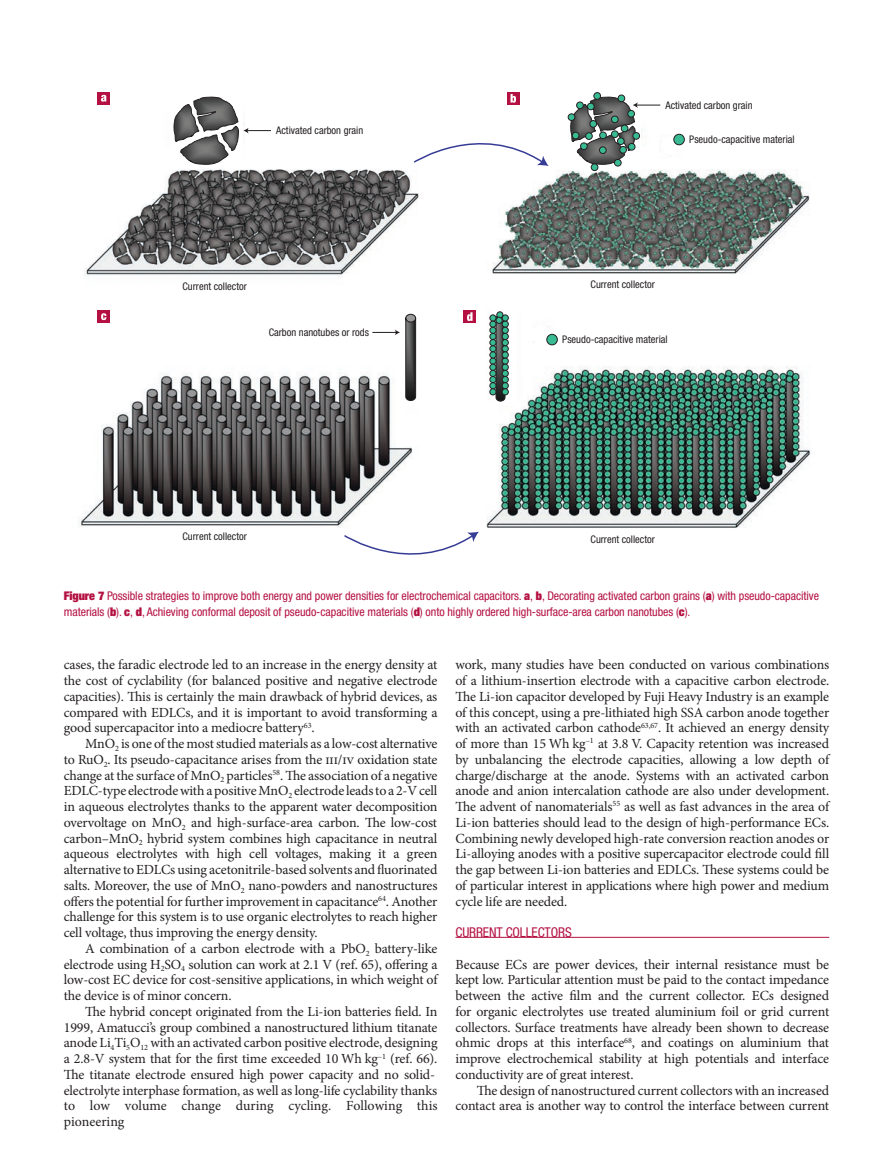
<style>
.page{position:relative;width:893px;height:1174px;background:#fff}
.page>*{position:absolute;margin:0;border:0;box-sizing:border-box;transform-origin:0 0}
.t1{font:13.95px/15.8px "Minion Pro";letter-spacing:-.01em;color:#231f20;text-align:justify}
.t2{font:condensed 13.5px "Helvetica Neue";letter-spacing:-.01em;color:#b41142}
.t3{font:condensed 12px/15.8px "Helvetica Neue";letter-spacing:-.005em;color:#b41142}
.t4{font:condensed 10.5px "Helvetica Neue";color:#231f20}
.s1{font-weight:900;font-stretch:expanded}
</style>
<div class="page">
<hr style="left:455px;top:937px;width:374px;height:1px;background:#b41142">
<img style="left:78px;top:104px;width:733px;height:424px">
<div style="left:531px;top:325px;width:19px;height:19px;background:#fff;border-radius:50%"></div>
<div style="left:661px;top:136px;width:19px;height:19px;background:#fff;border-radius:50%"></div>
<div style="left:494px;top:308px;width:23px;height:98px;background:#fff"></div>
<div style="left:400px;top:308px;width:23px;height:98px;background:#fff"></div>
<div style="left:489px;top:357px;width:7px;height:7px;border:1px solid #231f20;border-radius:50%"></div>
<div style="left:489px;top:345px;width:7px;height:7px;border:1px solid #231f20;border-radius:50%"></div>
<div style="left:489px;top:370px;width:7px;height:7px;border:1px solid #231f20;border-radius:50%"></div>
<div style="left:489px;top:382px;width:7px;height:7px;border:1px solid #231f20;border-radius:50%"></div>
<div style="left:489px;top:364px;width:7px;height:7px;border:1px solid #231f20;border-radius:50%"></div>
<div style="left:489px;top:351px;width:7px;height:7px;border:1px solid #231f20;border-radius:50%"></div>
<div style="left:489px;top:376px;width:7px;height:7px;border:1px solid #231f20;border-radius:50%"></div>
<div style="left:489px;top:388px;width:7px;height:7px;border:1px solid #231f20;border-radius:50%"></div>
<div style="left:502px;top:357px;width:7px;height:7px;border:1px solid #231f20;border-radius:50%"></div>
<div style="left:502px;top:345px;width:7px;height:7px;border:1px solid #231f20;border-radius:50%"></div>
<div style="left:502px;top:370px;width:7px;height:7px;border:1px solid #231f20;border-radius:50%"></div>
<div style="left:502px;top:382px;width:7px;height:7px;border:1px solid #231f20;border-radius:50%"></div>
<div style="left:502px;top:364px;width:7px;height:7px;border:1px solid #231f20;border-radius:50%"></div>
<div style="left:502px;top:351px;width:7px;height:7px;border:1px solid #231f20;border-radius:50%"></div>
<div style="left:502px;top:376px;width:7px;height:7px;border:1px solid #231f20;border-radius:50%"></div>
<div style="left:502px;top:388px;width:7px;height:7px;border:1px solid #231f20;border-radius:50%"></div>
<div style="left:489px;top:333px;width:7px;height:7px;border:1px solid #231f20;border-radius:50%"></div>
<div style="left:489px;top:339px;width:7px;height:7px;border:1px solid #231f20;border-radius:50%"></div>
<div style="left:502px;top:333px;width:7px;height:7px;border:1px solid #231f20;border-radius:50%"></div>
<div style="left:502px;top:339px;width:7px;height:7px;border:1px solid #231f20;border-radius:50%"></div>
<div style="left:489px;top:321px;width:7px;height:6px;border:1px solid #231f20;border-radius:50%"></div>
<div style="left:489px;top:327px;width:7px;height:7px;border:1px solid #231f20;border-radius:50%"></div>
<div style="left:502px;top:321px;width:7px;height:6px;border:1px solid #231f20;border-radius:50%"></div>
<div style="left:502px;top:327px;width:7px;height:7px;border:1px solid #231f20;border-radius:50%"></div>
<div style="left:489px;top:314px;width:7px;height:7px;border:1px solid #231f20;border-radius:50%"></div>
<div style="left:502px;top:314px;width:7px;height:7px;border:1px solid #231f20;border-radius:50%"></div>
<div style="left:496px;top:311px;width:7px;height:7px;border:1px solid #231f20;border-radius:50%"></div>
<svg style="left:490px;top:312px;width:18px;height:90px;background:#477466"></svg>
<div style="left:496px;top:317px;width:7px;height:7px;border:1px solid #231f20;border-radius:50%"></div>
<div style="left:547px;top:334px;width:10px;height:11px;background:#38bb93;border-radius:50%"></div>
<div style="left:546px;top:334px;width:12px;height:11px;border:1px solid #231f20;border-radius:50%"></div>
<div style="left:674px;top:134px;width:10px;height:11px;background:#38bb93;border-radius:50%"></div>
<div style="left:673px;top:134px;width:12px;height:11px;border:1px solid #231f20;border-radius:50%"></div>
<div style="left:170px;top:92px;width:73px;height:75px;background:#fff"></div>
<div style="left:97px;top:92px;width:13px;height:13px;background:#b41142"></div>
<svg style="left:101px;top:95px;width:6px;height:7px"></svg>
<div style="left:507px;top:92px;width:13px;height:13px;background:#b41142"></div>
<svg style="left:510px;top:94px;width:6px;height:9px"></svg>
<div style="left:97px;top:310px;width:13px;height:13px;background:#b41142"></div>
<svg style="left:101px;top:313px;width:5px;height:7px"></svg>
<div style="left:463px;top:310px;width:13px;height:13px;background:#b41142"></div>
<svg style="left:467px;top:312px;width:6px;height:9px"></svg>
<svg style="left:173px;top:96px;width:98px;height:69px"></svg>
<svg style="left:372px;top:313px;width:44px;height:88px"></svg>
<svg style="left:566px;top:92px;width:94px;height:80px"></svg>
<svg style="left:413px;top:121px;width:136px;height:45px"></svg>
<svg style="left:344px;top:531px;width:135px;height:24px"></svg>
<p class="t4" style="left:276px;top:125px;width:89px">Activated carbon grain</p>
<p class="t4" style="left:665px;top:99px;width:89px">Activated carbon grain</p>
<p class="t4" style="left:689px;top:133px;width:107px">Pseudo-capacitive material</p>
<p class="t4" style="left:182px;top:281px;width:66px">Current collector</p>
<p class="t4" style="left:590px;top:278px;width:66px">Current collector</p>
<p class="t4" style="left:269px;top:326px;width:102px">Carbon nanotubes or rods</p>
<p class="t4" style="left:562px;top:334px;width:107px">Pseudo-capacitive material</p>
<p class="t4" style="left:182px;top:530px;width:66px">Current collector</p>
<p class="t4" style="left:590px;top:533px;width:66px">Current collector</p>
<p class="t3" style="left:64px;top:587px;width:757px"><span class="s1">Figure 7</span> Possible strategies to improve both energy and power densities for electrochemical capacitors. <span class="s1">a</span>, <span class="s1">b</span>, Decorating activated carbon grains (<span class="s1">a</span>) with pseudo-capacitive materials (<span class="s1">b</span>). <span class="s1">c</span>, <span class="s1">d</span>, Achieving conformal deposit of pseudo-capacitive materials (<span class="s1">d</span>) onto highly ordered high-surface-area carbon nanotubes (<span class="s1">c</span>).</p>
<p class="t1" style="left:64px;top:657px;width:375px">cases, the faradic electrode led to an increase in the energy density at the cost of cyclability (for balanced positive and negative electrode capacities). This is certainly the main drawback of hybrid devices, as compared with EDLCs, and it is important to avoid transforming a good supercapacitor into a mediocre battery<sup>63</sup>.</p>
<p class="t1" style="left:64px;top:735px;width:375px;text-indent:21px">MnO<sub>2</sub> is one of the most studied materials as a low-cost alternative to RuO<sub>2</sub>. Its pseudo-capacitance arises from the iii/iv oxidation state change at the surface of MnO<sub>2</sub> particles<sup>58</sup>. The association of a negative EDLC-type electrodewithapositiveMnO<sub>2</sub> electrode leadstoa 2-Vcell in aqueous electrolytes thanks to the apparent water decomposition overvoltage on MnO<sub>2</sub> and high-surface-area carbon. The low-cost carbon–MnO<sub>2</sub> hybrid system combines high capacitance in neutral aqueous electrolytes with high cell voltages, making it a green alternative to EDLCs using acetonitrile-based solvents and fluorinated salts. Moreover, the use of MnO<sub>2</sub> nano-powders and nanostructures offers the potential for further improvement in capacitance<sup>64</sup>. Another challenge for this system is to use organic electrolytes to reach higher cell voltage, thus improving the energy density.</p>
<p class="t1" style="left:64px;top:940px;width:375px;text-indent:21px">A combination of a carbon electrode with a PbO<sub>2</sub> battery-like electrode using H<sub>2</sub>SO<sub>4</sub> solution can work at 2.1 V (ref. 65), offering a low-cost EC device for cost-sensitive applications, in which weight of the device is of minor concern.</p>
<p class="t1" style="left:64px;top:1003px;width:375px;text-align:left;text-indent:21px">The hybrid concept originated from the Li-ion batteries field. In 1999, Amatucci’s group combined a nanostructured lithium titanate anode Li<sub>4</sub>Ti<sub>5</sub>O<sub>12</sub> with an activated carbon positive electrode, designing a 2.8-V system that for the first time exceeded 10 Wh kg<sup>–1</sup> (ref. 66).<br>The titanate electrode ensured high power capacity and no solid&shy;electrolyte interphase formation, as well as long-life cyclability thanks to low volume change during cycling. Following this pioneering</p>
<p class="t1" style="left:455px;top:657px;width:375px">work, many studies have been conducted on various combinations of a lithium-insertion electrode with a capacitive carbon electrode.<br>The Li-ion capacitor developed by Fuji Heavy Industry is an example of this concept, using a pre-lithiated high SSA carbon anode together with an activated carbon cathode<sup>63,67</sup>. It achieved an energy density of more than 15 Wh kg<sup>–1</sup> at 3.8 V. Capacity retention was increased by unbalancing the electrode capacities, allowing a low depth of charge/discharge at the anode. Systems with an activated carbon anode and anion intercalation cathode are also under development.<br>The advent of nanomaterials<sup>55</sup> as well as fast advances in the area of Li-ion batteries should lead to the design of high-performance ECs.<br>Combining newly developed high-rate conversion reaction anodes or Li-alloying anodes with a positive supercapacitor electrode could fill the gap between Li-ion batteries and EDLCs. These systems could be of particular interest in applications where high power and medium cycle life are needed.</p>
<p class="t2" style="left:455px;top:924px;width:116px">current collectors</p>
<p class="t1" style="left:455px;top:956px;width:375px">Because ECs are power devices, their internal resistance must be kept low. Particular attention must be paid to the contact impedance between the active film and the current collector. ECs designed for organic electrolytes use treated aluminium foil or grid current collectors. Surface treatments have already been shown to decrease ohmic drops at this interface<sup>68</sup>, and coatings on aluminium that improve electrochemical stability at high potentials and interface conductivity are of great interest.</p>
<p class="t1" style="left:455px;top:1082px;width:375px;text-align:right">The design of nanostructured current collectors with an increased contact area is another way to control the interface between current</p>
</div>
